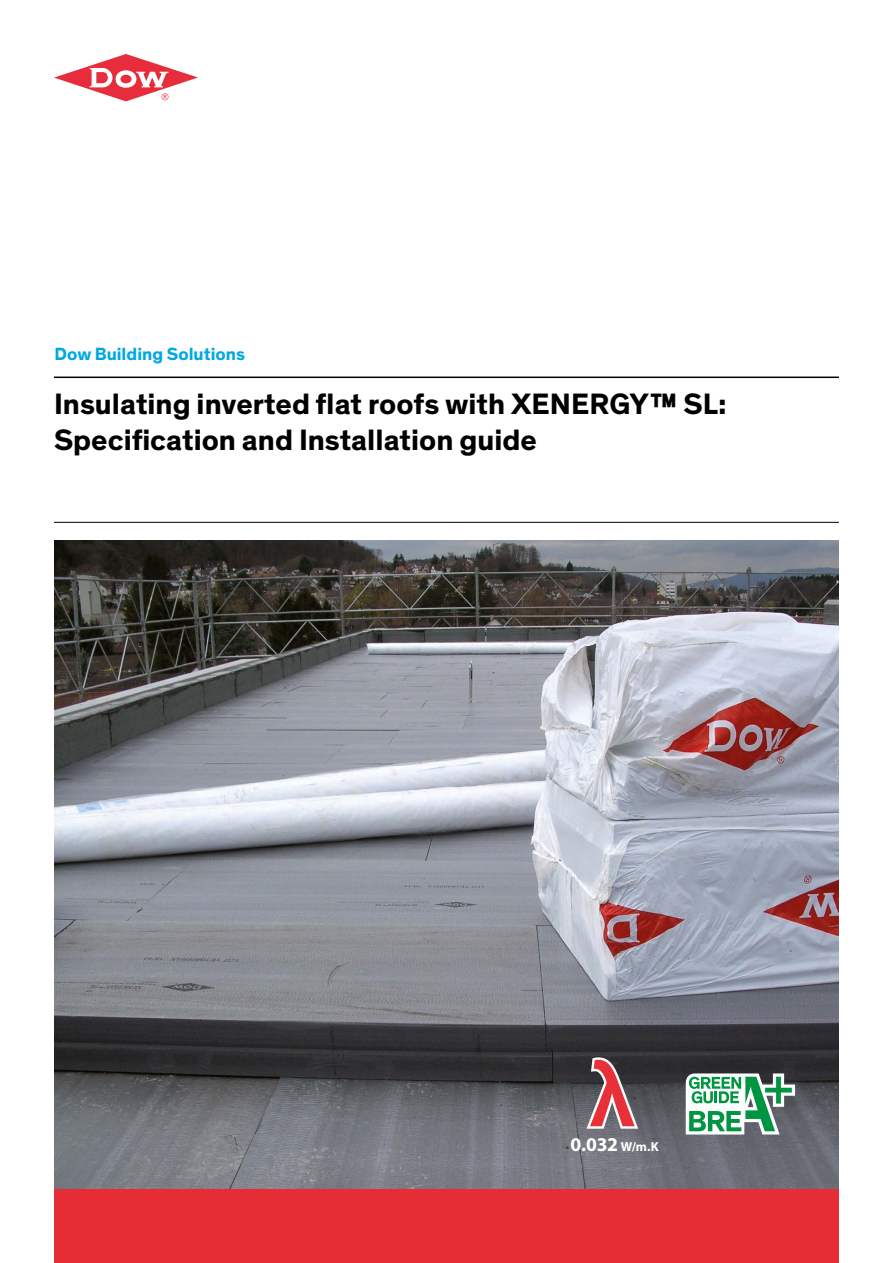
<style>
.page{position:relative;width:893px;height:1263px;background:#fff}
.page>*{position:absolute;margin:0;border:0;box-sizing:border-box;transform-origin:0 0}
.t1{font:600 92.4px "Myriad Pro";color:#e73037}
.t2{font:700 30px/36px "Dow Corporate";color:#000}
.t3{font:700 19.65px "Myriad Pro";color:#fff}
.t4{font:700 18px "Dow Corporate";color:#00a8e3}
.s1{font-size:13.05px}
</style>
<div class="page">
<svg style="left:54px;top:54px;width:144px;height:47px"></svg>
<div style="left:54px;top:1188px;width:785px;height:75px;background:#e62d36"></div>
<hr style="left:54px;top:522px;width:785px;height:1px;background:#000">
<hr style="left:54px;top:377px;width:785px;height:1px;background:#000">
<img style="left:54px;top:540px;width:785px;height:648px">
<svg style="left:583px;top:1055px;width:59px;height:77px"></svg>
<svg style="left:686px;top:1073px;width:109px;height:61px"></svg>
<p class="t4" style="left:54px;top:343px;width:192px">Dow Building Solutions</p>
<p class="t2" style="left:54px;top:387px;width:674px">Insulating inverted flat roofs with XENERGY™ SL:<br>Specification and Installation guide</p>
<h1 class="t1" style="left:590px;top:1044px;width:47px">λ</h1>
<p class="t3" style="left:571px;top:1133px;width:90px">0.032 <span class="s1">W/m.K</span></p>
</div>
